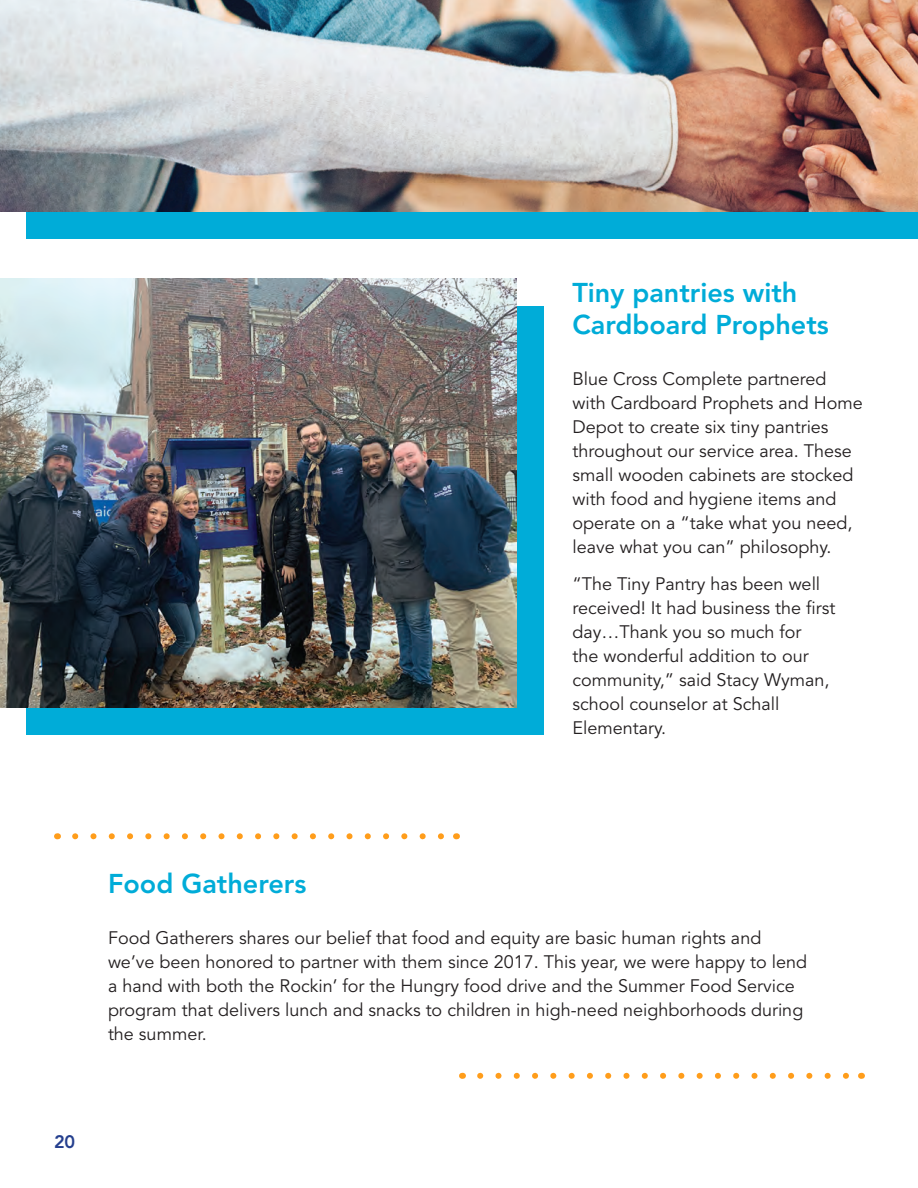
<style>
.page{position:relative;width:918px;height:1188px;background:#fff}
.page>*{position:absolute;margin:0;border:0;box-sizing:border-box;transform-origin:0 0}
.t1{font:800 27px/32.4px "Avenir LT Std";color:#00acd8}
.t2{font:18px/24px "Avenir LT Std";color:#231f20}
.t3{font:800 18px "Avenir LT Std";color:#253f8e}
</style>
<div class="page">
<div style="left:26px;top:306px;width:518px;height:429px;background:#00acd8"></div>
<img style="left:0;top:279px;width:517px;height:429px">
<svg style="left:75px;top:833px;width:369px;height:6px"></svg>
<svg style="left:480px;top:1073px;width:369px;height:6px"></svg>
<div style="left:26px;top:27px;width:892px;height:212px;background:#00acd8"></div>
<img style="left:0;top:0;width:918px;height:212px">
<p class="t1" style="left:572px;top:276px;width:258px">Tiny pantries with<br>Cardboard Prophets</p>
<p class="t2" style="left:572px;top:367px;width:292px">Blue Cross Complete partnered with Cardboard Prophets and Home<br>Depot to create six tiny pantries throughout our service area. These small wooden cabinets are stocked with food and hygiene items and operate on a “take what you need, leave what you can” philosophy.</p>
<p class="t2" style="left:572px;top:573px;width:265px">“The Tiny Pantry has been well received! It had business the first day…Thank you so much for<br>the wonderful addition to our community,” said Stacy Wyman, school counselor at Schall<br>Elementary.</p>
<p class="t1" style="left:108px;top:867px;width:200px">Food Gatherers</p>
<p class="t2" style="left:108px;top:926px;width:701px">Food Gatherers shares our belief that food and equity are basic human rights and we’ve been honored to partner with them since 2017. This year, we were happy to lend a hand with both the Rockin’ for the Hungry food drive and the Summer Food Service program that delivers lunch and snacks to children in high-need neighborhoods during the summer.</p>
<p class="t3" style="left:54px;top:1131px;width:23px">20</p>
</div>
